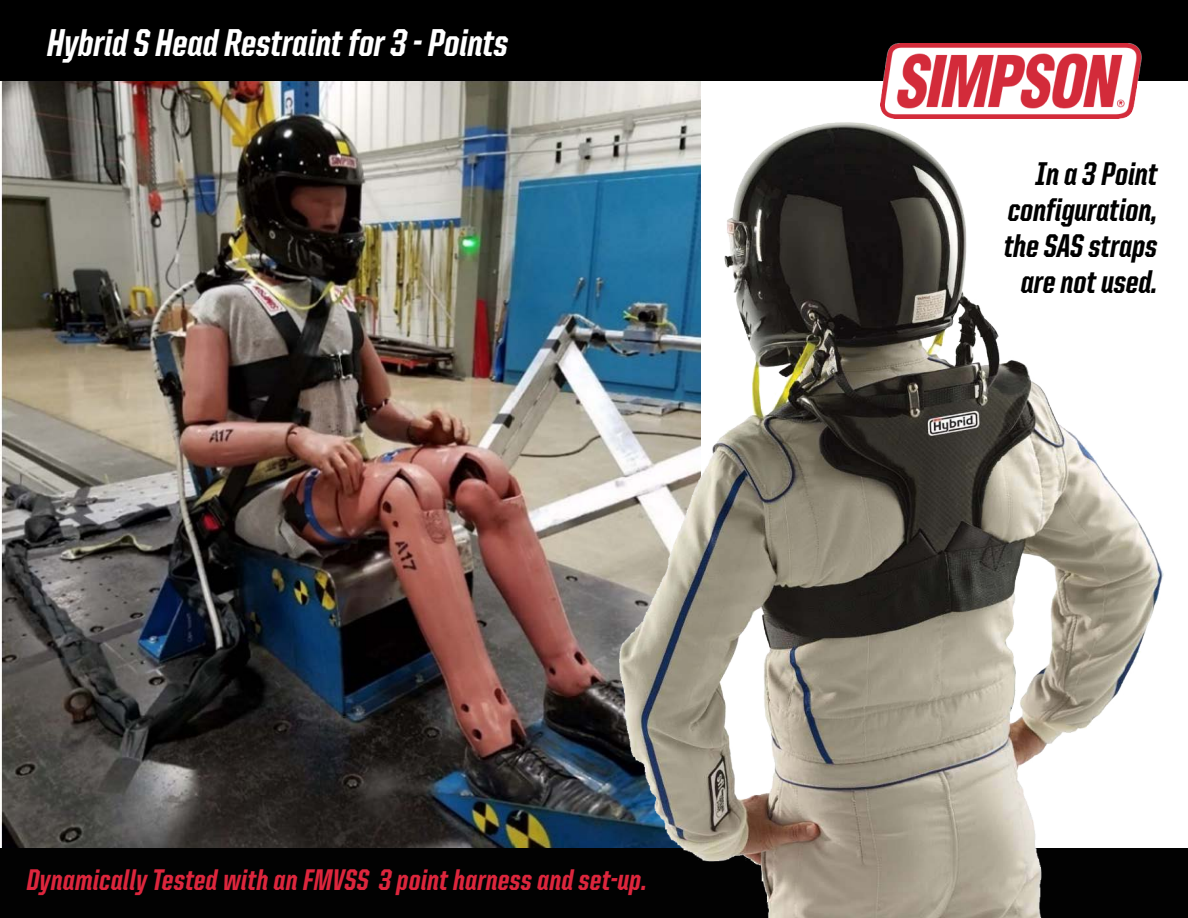
<style>
.page{position:relative;width:1188px;height:918px;background:#fff}
.page>*{position:absolute;margin:0;border:0;box-sizing:border-box;transform-origin:0 0}
.t1{font:800 39px "United Italic Cond";color:#fff}
.t2{font:800 33px/36px "United Italic Cond";color:#000;text-align:right}
.t3{font:800 30px "United Italic Cond";letter-spacing:.01em;color:#dd263d}
</style>
<div class="page">
<img style="left:0;top:81px;width:700px;height:767px">
<div style="left:0;top:848px;width:1188px;height:70px;background:#020202"></div>
<div style="left:0;top:0;width:1188px;height:81px;background:#000"></div>
<img style="left:881px;top:43px;width:261px;height:70px">
<img style="left:614px;top:113px;width:550px;height:805px">
<h1 class="t1" style="left:47px;top:22px;width:463px">Hybrid S Head Restraint for 3 - Points</h1>
<p class="t3" style="left:27px;top:864px;width:622px">Dynamically Tested with an FMVSS 3 point harness and set-up.</p>
<p class="t2" style="left:1004px;top:155px;width:155px">In a 3 Point configuration, the SAS straps are not used.</p>
</div>
